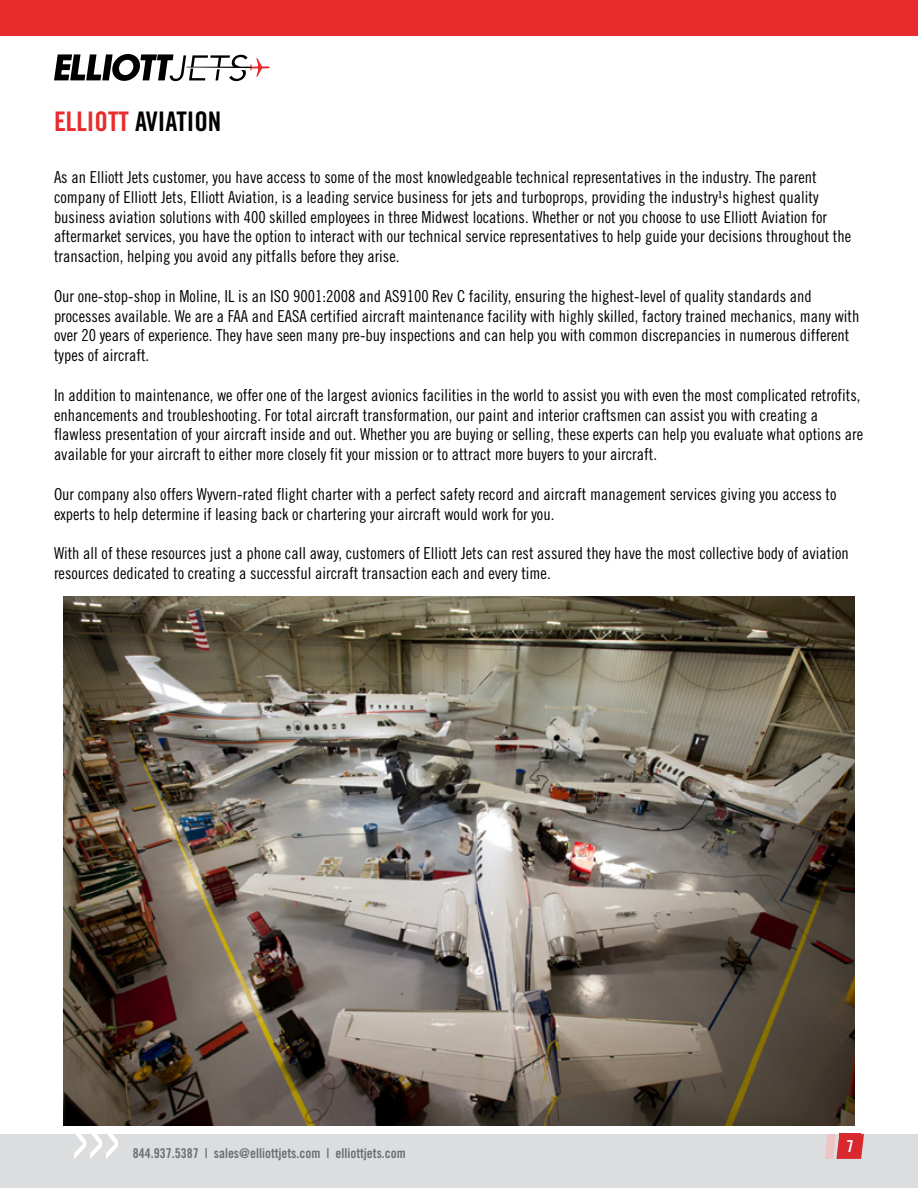
<style>
.page{position:relative;width:918px;height:1188px;background:#fff}
.page>*{position:absolute;margin:0;border:0;box-sizing:border-box;transform-origin:0 0}
.t1{font:27px "Trade Gothic LT Std Bd Cn 20";color:#000}
.t2{font:27px "Trade Gothic LT Std Bd Cn 20";color:#e82c2e}
.t3{font:16.5px/19.8px "Trade Gothic Cond Eighteen";color:#000}
.t4{font:16.5px "Trade Gothic LT Std Bd Cn 20";color:#fff}
.t5{font:13.5px "Trade Gothic LT Std Bd Cn 20";color:#6d6e71}
</style>
<div class="page">
<img style="left:63px;top:597px;width:792px;height:528px">
<div style="left:0;top:1134px;width:918px;height:54px;background:#dcddde"></div>
<svg style="left:74px;top:1134px;width:44px;height:25px"></svg>
<svg style="left:825px;top:1134px;width:39px;height:25px"></svg>
<div style="left:840px;top:1133px;width:21px;height:25px;background:#d9272e"></div>
<svg style="left:54px;top:54px;width:216px;height:27px"></svg>
<div style="left:0;top:0;width:918px;height:36px;background:#e82c2e"></div>
<h1 class="t2" style="left:54px;top:105px;width:12px">ELLIOTT</h1>
<h1 class="t1" style="left:135px;top:105px;width:54px">AVI ATION</h1>
<p class="t3" style="left:54px;top:167px;width:799px">As an Elliott Jets customer, you have access to some of the most knowledgeable technical representatives in the industry. The parent company of Elliott Jets, Elliott Aviation, is a leading service business for jets and turboprops, providing the industry¹s highest quality business aviation solutions with 400 skilled employees in three Midwest locations. Whether or not you choose to use Elliott Aviation for aftermarket services, you have the option to interact with our technical service representatives to help guide your decisions throughout the transaction, helping you avoid any pitfalls before they arise.</p>
<p class="t3" style="left:54px;top:286px;width:807px">Our one-stop-shop in Moline, IL is an ISO 9001:2008 and AS9100 Rev C facility, ensuring the highest-level of quality standards and processes available. We are a FAA and EASA certified aircraft maintenance facility with highly skilled, factory trained mechanics, many with over 20 years of experience. They have seen many pre-buy inspections and can help you with common discrepancies in numerous different types of aircraft.</p>
<p class="t3" style="left:54px;top:385px;width:811px">In addition to maintenance, we offer one of the largest avionics facilities in the world to assist you with even the most complicated retrofits, enhancements and troubleshooting. For total aircraft transformation, our paint and interior craftsmen can assist you with creating a flawless presentation of your aircraft inside and out. Whether you are buying or selling, these experts can help you evaluate what options are available for your aircraft to either more closely fit your mission or to attract more buyers to your aircraft.</p>
<p class="t3" style="left:54px;top:484px;width:784px">Our company also offers Wyvern-rated flight charter with a perfect safety record and aircraft management services giving you access to experts to help determine if leasing back or chartering your aircraft would work for you.</p>
<p class="t3" style="left:54px;top:543px;width:796px">With all of these resources just a phone call away, customers of Elliott Jets can rest assured they have the most collective body of aviation resources dedicated to creating a successful aircraft transaction each and every time.</p>
<p class="t5" style="left:133px;top:1145px;width:275px">844.937.5387 | sales@elliottjets.com | elliottjets.com</p>
<p class="t4" style="left:847px;top:1136px;width:9px">7</p>
</div>
